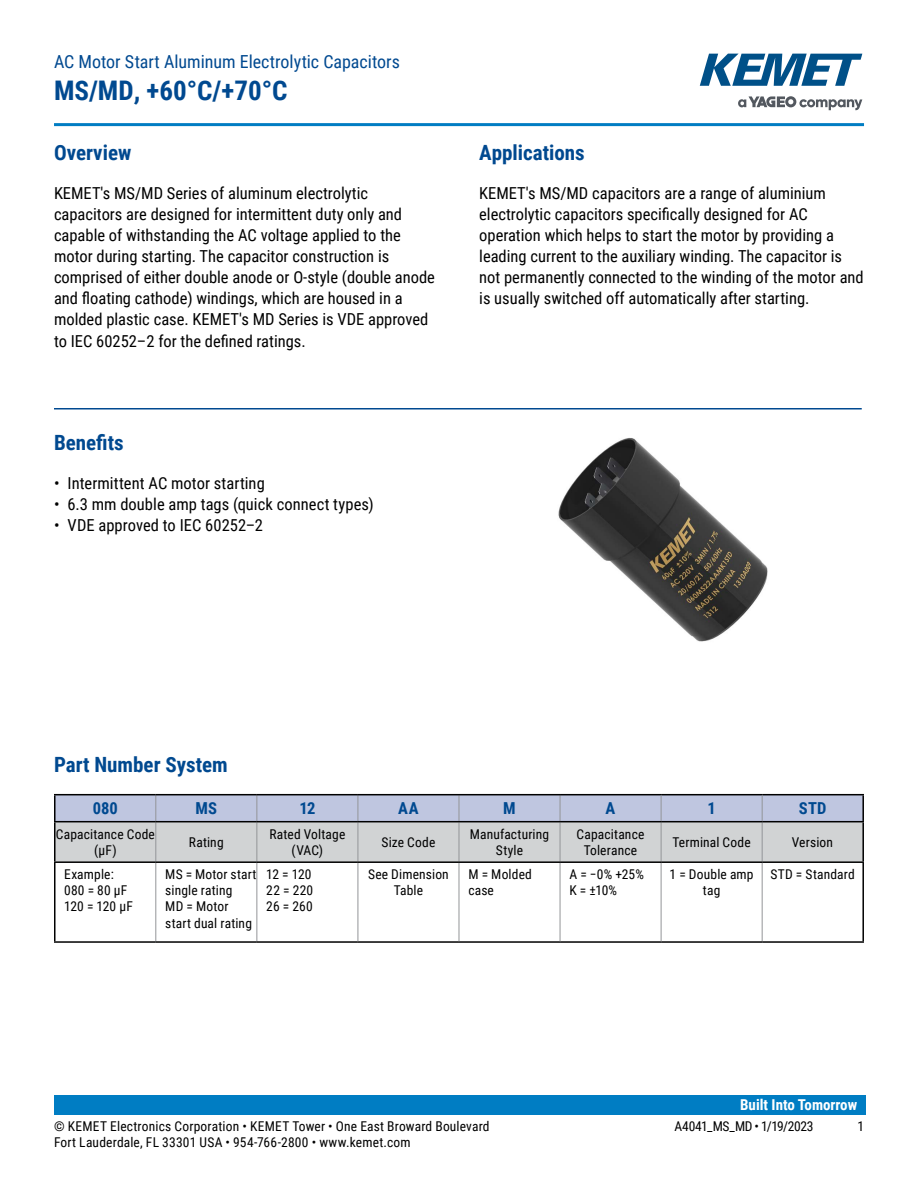
<style>
.page{position:relative;width:918px;height:1188px;background:#fff}
.page>*{position:absolute;margin:0;border:0;box-sizing:border-box;transform-origin:0 0}
.t1{font:700 27px "Roboto Condensed";color:#004990}
.t2{font:700 21px "Roboto Condensed";color:#004990}
.t3{font:18px "Roboto Condensed";color:#004990}
.t4{font:16.5px/21px "Roboto Condensed";color:#000}
.t5{font:700 16.5px "Roboto Condensed";letter-spacing:.005em;color:#004990}
.t6{font:700 15px "Roboto Condensed";color:#fff}
.t7{font:13.5px/16.2px "Roboto Condensed";letter-spacing:.015em;color:#000;text-align:center}
.t8{font:13.5px "Roboto Condensed";letter-spacing:-.02em;color:#000}
</style>
<div class="page">
<svg style="left:738px;top:96px;width:124px;height:14px"></svg>
<svg style="left:700px;top:54px;width:162px;height:32px"></svg>
<hr style="left:54px;top:123px;width:810px;height:3px;background:#007dc3">
<div style="left:54px;top:1095px;width:811px;height:20px;background:#007dc3"></div>
<hr style="left:54px;top:408px;width:808px;height:2px;background:#004990">
<hr style="left:155px;top:863px;width:1px;height:78px;background:#939598">
<hr style="left:256px;top:863px;width:1px;height:78px;background:#939598">
<hr style="left:54px;top:822px;width:2px;height:39px;background:#000">
<hr style="left:862px;top:822px;width:2px;height:39px;background:#000">
<hr style="left:54px;top:861px;width:102px;height:2px;background:#000">
<hr style="left:54px;top:863px;width:2px;height:78px;background:#000">
<hr style="left:156px;top:861px;width:101px;height:2px;background:#000">
<hr style="left:257px;top:861px;width:101px;height:2px;background:#000">
<hr style="left:560px;top:861px;width:101px;height:2px;background:#000">
<hr style="left:54px;top:941px;width:102px;height:2px;background:#000">
<hr style="left:156px;top:941px;width:101px;height:2px;background:#000">
<hr style="left:257px;top:941px;width:101px;height:2px;background:#000">
<hr style="left:560px;top:941px;width:101px;height:2px;background:#000">
<hr style="left:54px;top:794px;width:102px;height:1px;background:#000">
<hr style="left:54px;top:795px;width:2px;height:26px;background:#000">
<hr style="left:156px;top:794px;width:101px;height:1px;background:#000">
<hr style="left:257px;top:794px;width:101px;height:1px;background:#000">
<hr style="left:358px;top:794px;width:101px;height:1px;background:#000">
<hr style="left:459px;top:794px;width:101px;height:1px;background:#000">
<hr style="left:560px;top:794px;width:101px;height:1px;background:#000">
<hr style="left:661px;top:794px;width:101px;height:1px;background:#000">
<hr style="left:762px;top:794px;width:102px;height:1px;background:#000">
<hr style="left:862px;top:795px;width:2px;height:26px;background:#000">
<hr style="left:54px;top:821px;width:102px;height:1px;background:#000">
<hr style="left:762px;top:821px;width:102px;height:1px;background:#000">
<svg style="left:55px;top:795px;width:808px;height:67px;background:#c2c6d0"></svg>
<hr style="left:762px;top:863px;width:1px;height:78px;background:#939598">
<hr style="left:459px;top:861px;width:101px;height:2px;background:#000">
<hr style="left:459px;top:941px;width:101px;height:2px;background:#000">
<hr style="left:560px;top:863px;width:1px;height:78px;background:#939598">
<hr style="left:358px;top:861px;width:101px;height:2px;background:#000">
<hr style="left:358px;top:941px;width:101px;height:2px;background:#000">
<hr style="left:358px;top:863px;width:1px;height:78px;background:#939598">
<hr style="left:459px;top:863px;width:1px;height:78px;background:#939598">
<hr style="left:661px;top:861px;width:101px;height:2px;background:#000">
<hr style="left:762px;top:861px;width:102px;height:2px;background:#000">
<hr style="left:862px;top:863px;width:2px;height:78px;background:#000">
<hr style="left:661px;top:941px;width:101px;height:2px;background:#000">
<hr style="left:762px;top:941px;width:102px;height:2px;background:#000">
<hr style="left:661px;top:863px;width:1px;height:78px;background:#939598">
<img style="left:558px;top:438px;width:210px;height:204px">
<p class="t3" style="left:54px;top:48px;width:347px">AC Motor Start Aluminum Electrolytic Capacitors</p>
<h1 class="t1" style="left:54px;top:71px;width:235px">MS/MD, +60°C/+70°C</h1>
<p class="t2" style="left:54px;top:138px;width:79px">Overview</p>
<p class="t4" style="left:54px;top:182px;width:383px">KEMET's MS/MD Series of aluminum electrolytic capacitors are designed for intermittent duty only and capable of withstanding the AC voltage applied to the motor during starting. The capacitor construction is comprised of either double anode or O-style (double anode and floating cathode) windings, which are housed in a molded plastic case. KEMET's MD Series is VDE approved to IEC 60252–2 for the defined ratings.</p>
<p class="t2" style="left:54px;top:428px;width:71px">Benefits</p>
<p class="t4" style="left:54px;top:472px;width:212px">• Intermittent AC motor starting</p>
<p class="t4" style="left:54px;top:493px;width:321px">• 6.3 mm double amp tags (quick connect types)</p>
<p class="t4" style="left:54px;top:514px;width:210px">• VDE approved to IEC 60252–2</p>
<p class="t2" style="left:479px;top:138px;width:107px">Applications</p>
<p class="t4" style="left:479px;top:182px;width:386px">KEMET's MS/MD capacitors are a range of aluminium electrolytic capacitors specifically designed for AC operation which helps to start the motor by providing a leading current to the auxiliary winding. The capacitor is not permanently connected to the winding of the motor and is usually switched off automatically after starting.</p>
<p class="t2" style="left:54px;top:750px;width:175px">Part Number System</p>
<p class="t5" style="left:93px;top:797px;width:27px">080</p>
<p class="t5" style="left:196px;top:797px;width:23px">MS</p>
<p class="t5" style="left:299px;top:797px;width:17px">12</p>
<p class="t5" style="left:398px;top:797px;width:22px">AA</p>
<p class="t5" style="left:503px;top:797px;width:14px">M</p>
<p class="t5" style="left:606px;top:797px;width:11px">A</p>
<p class="t5" style="left:707px;top:797px;width:10px">1</p>
<p class="t5" style="left:799px;top:797px;width:29px">STD</p>
<p class="t7" style="left:56px;top:825px;width:101px">Capacitance Code (µF)</p>
<p class="t7" style="left:189px;top:834px;width:36px">Rating</p>
<p class="t7" style="left:269px;top:825px;width:77px">Rated Voltage (VAC)</p>
<p class="t7" style="left:382px;top:834px;width:55px">Size Code</p>
<p class="t7" style="left:470px;top:825px;width:81px">Manufacturing<br>Style</p>
<p class="t7" style="left:577px;top:825px;width:69px">Capacitance<br>Tolerance</p>
<p class="t7" style="left:673px;top:834px;width:80px">Terminal Code</p>
<p class="t7" style="left:792px;top:834px;width:43px">Version</p>
<p class="t7" style="left:64px;top:866px;width:70px;text-align:left">Example:<br>080 = 80 µF<br>120 = 120 µF</p>
<p class="t7" style="left:165px;top:866px;width:93px;text-align:left">MS = Motor start single rating<br>MD = Motor start dual rating</p>
<p class="t7" style="left:266px;top:866px;width:48px;text-align:left">12 = 120<br>22 = 220<br>26 = 260</p>
<p class="t7" style="left:368px;top:866px;width:82px">See Dimension<br>Table</p>
<p class="t7" style="left:468px;top:866px;width:65px;text-align:left">M = Molded case</p>
<p class="t7" style="left:570px;top:866px;width:76px;text-align:left">A = −0% +25%<br>K = ±10%</p>
<p class="t7" style="left:670px;top:866px;width:85px">1 = Double amp tag</p>
<p class="t7" style="left:770px;top:866px;width:86px">STD = Standard</p>
<p class="t6" style="left:740px;top:1094px;width:119px">Built Into Tomorrow</p>
<p class="t7" style="left:54px;top:1117px;width:437px">© KEMET Electronics Corporation • KEMET Tower • One East Broward Boulevard</p>
<p class="t8" style="left:675px;top:1116px;width:141px">A4041_MS_MD • 1/19/2023</p>
<p class="t7" style="left:857px;top:1117px;width:8px">1</p>
<p class="t7" style="left:54px;top:1133px;width:358px">Fort Lauderdale, FL 33301 USA • 954-766-2800 • www.kemet.com</p>
</div>
